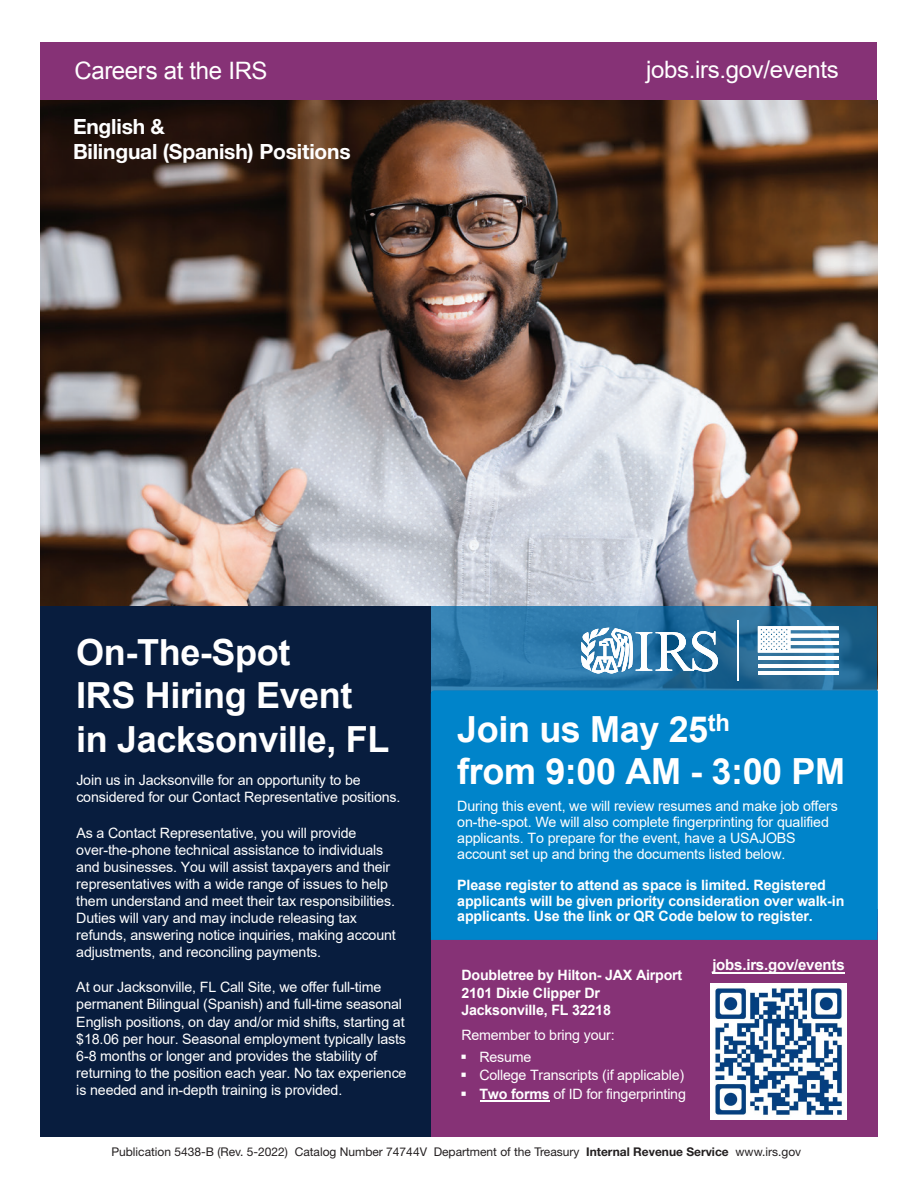
<style>
.page{position:relative;width:918px;height:1188px;background:#fff}
.page>*{position:absolute;margin:0;border:0;box-sizing:border-box;transform-origin:0 0}
.t1{font:700 36px/43.2px "Arial";letter-spacing:-.01em;color:#fff}
.t2{font:24px "Arial";letter-spacing:-.015em;color:#fff}
.t3{font:24px "Arial";letter-spacing:-.015em;color:#fff}
.t4{font:700 21px/25.5px "Helvetica Neue LT Std";letter-spacing:-.01em;color:#fff}
.t5{font:700 15px "Arial";letter-spacing:-.015em;color:#fff}
.t6{font:14.25px/17.1px "Arial";letter-spacing:-.01em;color:#fff}
.t7{font:14.25px/15.6px "Arial";letter-spacing:-.01em;color:#fff}
.t8{font:700 14.25px/15.8px "Arial";letter-spacing:-.01em;color:#fff}
.t9{font:700 14.25px/17.1px "Arial";letter-spacing:-.015em;color:#fff}
.t10{font:12px "Helvetica Neue LT Std";color:#231f20}
.s1{font-style:inherit}
.s2{font-weight:700}
</style>
<div class="page">
<img style="left:40px;top:100px;width:838px;height:506px">
<div style="left:430px;top:909px;width:448px;height:227px;background:#863276"></div>
<svg style="left:431px;top:606px;width:447px;height:85px;background:#2972a1"></svg>
<div style="left:40px;top:42px;width:838px;height:58px;background:#863276"></div>
<svg style="left:758px;top:626px;width:81px;height:26px"></svg>
<hr style="left:758px;top:656px;width:81px;height:4px;background:#fff">
<hr style="left:758px;top:664px;width:81px;height:3px;background:#fff">
<hr style="left:758px;top:671px;width:81px;height:4px;background:#fff">
<svg style="left:581px;top:628px;width:137px;height:45px"></svg>
<hr style="left:737px;top:620px;width:2px;height:61px;background:#fff">
<div style="left:40px;top:606px;width:391px;height:530px;background:#081d3e"></div>
<hr style="left:480px;top:1100px;width:69px;height:2px;background:#fff">
<img style="left:711px;top:984px;width:136px;height:136px">
<hr style="left:712px;top:972px;width:133px;height:2px;background:#fff">
<div style="left:431px;top:691px;width:447px;height:249px;background:#0084ca"></div>
<h2 class="t3" style="left:75px;top:55px;width:194px">Careers at the IRS</h2>
<h2 class="t2" style="left:646px;top:54px;width:194px">jobs.irs.gov/events</h2>
<h3 class="t4" style="left:73px;top:113px;width:279px">English &amp;<br>Bilingual (Spanish) Positions</h3>
<h1 class="t1" style="left:76px;top:631px;width:315px">On-The-Spot<br>IRS Hiring Event in Jacksonville, FL</h1>
<p class="t7" style="left:76px;top:772px;width:326px;line-height:17.1px">Join us in <span class="s1">Jacksonville</span> for an opportunity to be considered for <span class="s1">our</span> Contact Representative positions.</p>
<p class="t6" style="left:76px;top:824px;width:321px">As a Contact Representative, you will provide over-the-phone technical assistance to individuals and businesses. You will assist taxpayers and their representatives with a wide range of issues to help them understand and meet their tax responsibilities.<br>Duties will vary and may include releasing tax refunds, answering notice inquiries, making account adjustments, and reconciling payments.</p>
<p class="t6" style="left:76px;top:979px;width:307px">At our Jacksonville, FL Call Site, we offer full-time</p>
<p class="t6" style="left:76px;top:996px;width:332px"><span class="s1">permanent Bilingual (Spanish) and full-time seasonal English positions, on</span> day and/or <span class="s1">mid shift</span>s<span class="s1">, starting</span> at $<span class="s1">1</span>8.06 per hour. Seasonal employment typically lasts 6-8 months or longer and provides the stability of returning to the position each year. No tax experience is needed and in-depth training is provided.</p>
<h1 class="t1" style="left:457px;top:709px;width:389px;line-height:42px">Join us <span class="s1">May</span> 25<sup>th<br></sup><span class="s1">from</span> 9:00 AM - 3:00 PM</h1>
<p class="t7" style="left:457px;top:799px;width:382px">During this event, we will review resumes and make job offers on-the-spot. We will also complete fingerprinting for qualified applicants. To prepare for the event, have a USAJOBS account set up and bring the documents listed below.</p>
<p class="t8" style="left:457px;top:877px;width:389px">Please register to attend as space is limited. Registered applicants will be given priority consideration over walk-in applicants. Use the link or QR Code below to register.</p>
<p class="t9" style="left:461px;top:967px;width:222px">Doubletree by Hilton- JAX Airport<br>2101 Dixie Clipper Dr<br>Jacksonville, FL 32218</p>
<p class="t6" style="left:461px;top:1026px;width:155px">Remember to bring your:</p>
<p class="t6" style="left:460px;top:1048px;width:73px">▪ Resume</p>
<p class="t6" style="left:460px;top:1067px;width:225px">▪ College Transcripts (if applicable)</p>
<p class="t6" style="left:460px;top:1085px;width:227px">▪ <span class="s2">Two forms</span> of ID for fingerprinting</p>
<p class="t5" style="left:712px;top:954px;width:134px">jobs.irs.gov/events</p>
<p class="t10" style="left:111px;top:1145px;width:691px">Publication 5438-B (Rev. 5-2022) Catalog Number 74744V Department of the Treasury <span class="s2">Internal Revenue Service</span> www.irs.gov</p>
</div>
